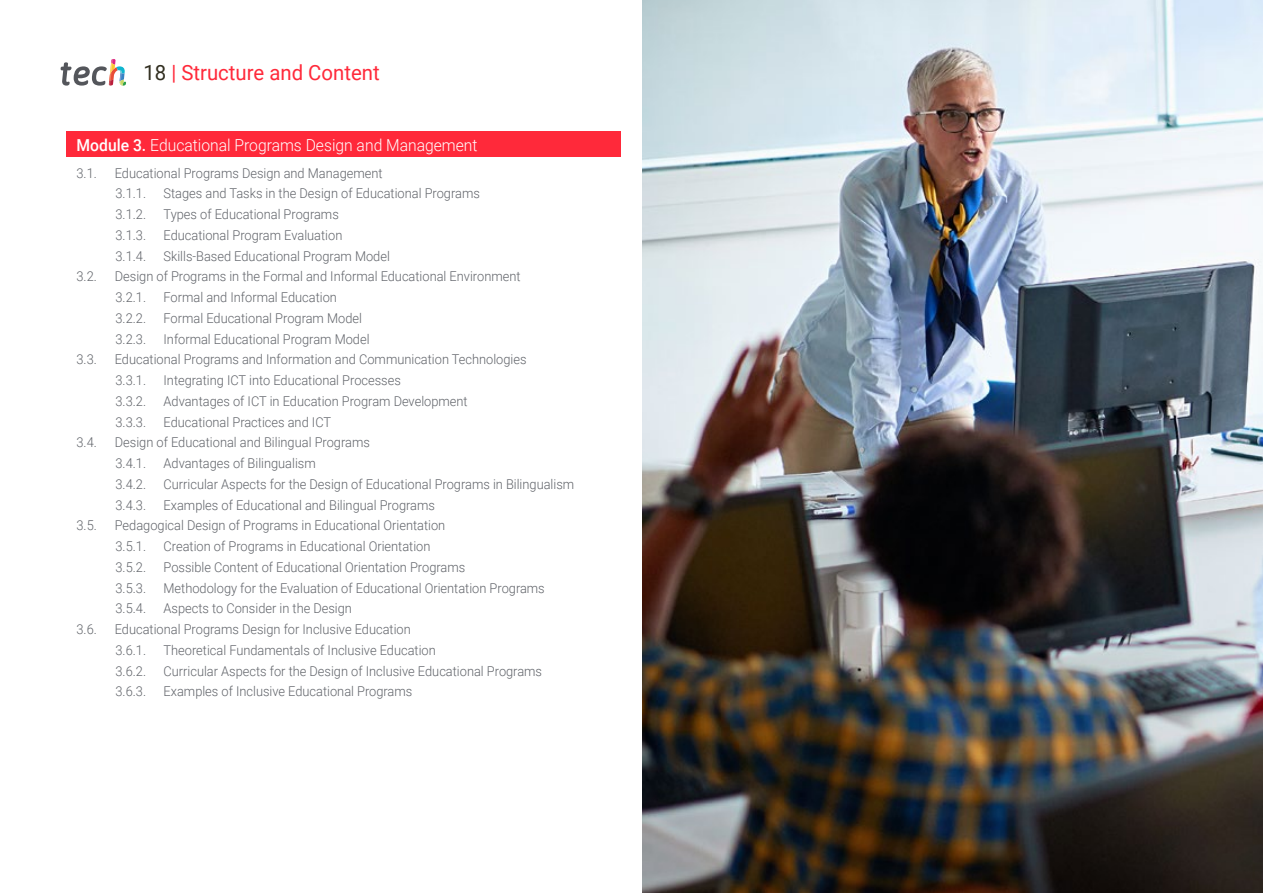
<style>
.page{position:relative;width:1263px;height:893px;background:#fff}
.page>*{position:absolute;margin:0;border:0;box-sizing:border-box;transform-origin:0 0}
.t1{font:21px "Roboto";color:#ff293a}
.t2{font:300 16.5px "Roboto";color:#fff;scale:.95 1}
.t3{font:300 13.5px/20.7px "Roboto";color:#61646a;scale:.95 1}
.s1{color:#312e20}
.s2{font-weight:500}
</style>
<div class="page">
<svg style="left:61px;top:59px;width:65px;height:27px"></svg>
<div style="left:66px;top:132px;width:555px;height:25px;background:#ff293a"></div>
<img style="left:642px;top:0;width:621px;height:893px">
<h1 class="t1" style="left:144px;top:57px;width:238px"><span class="s1">18</span> | Structure and Content</h1>
<p class="t2" style="left:77px;top:133px;width:424px"><span class="s2">Module 3.</span> Educational Programs Design and Management</p>
<p class="t3" style="left:77px;top:162px;width:23px">3.1.</p>
<p class="t3" style="left:115px;top:162px;width:283px">Educational Programs Design and Management<br>3.1.1.</p>
<p class="t3" style="left:164px;top:183px;width:334px">Stages and Tasks in the Design of Educational Programs</p>
<p class="t3" style="left:116px;top:203px;width:34px">3.1.2.</p>
<p class="t3" style="left:164px;top:203px;width:186px">Types of Educational Programs</p>
<p class="t3" style="left:116px;top:224px;width:34px">3.1.3.</p>
<p class="t3" style="left:164px;top:224px;width:190px">Educational Program Evaluation</p>
<p class="t3" style="left:116px;top:245px;width:34px">3.1.4.</p>
<p class="t3" style="left:164px;top:245px;width:240px">Skills-Based Educational Program Model</p>
<p class="t3" style="left:77px;top:266px;width:23px">3.2.</p>
<p class="t3" style="left:115px;top:266px;width:429px">Design of Programs in the Formal and Informal Educational Environment<br>3.2.1.</p>
<p class="t3" style="left:164px;top:286px;width:184px">Formal and Informal Education</p>
<p class="t3" style="left:116px;top:307px;width:34px">3.2.2.</p>
<p class="t3" style="left:164px;top:307px;width:210px">Formal Educational Program Model</p>
<p class="t3" style="left:116px;top:328px;width:34px">3.2.3.</p>
<p class="t3" style="left:164px;top:328px;width:218px">Informal Educational Program Model</p>
<p class="t3" style="left:77px;top:349px;width:23px">3.3.</p>
<p class="t3" style="left:115px;top:349px;width:435px">Educational Programs and Information and Communication Technologies<br>3.3.1.</p>
<p class="t3" style="left:164px;top:369px;width:251px">Integrating ICT into Educational Processes</p>
<p class="t3" style="left:116px;top:390px;width:34px">3.3.2.</p>
<p class="t3" style="left:164px;top:390px;width:322px">Advantages of ICT in Education Program Development</p>
<p class="t3" style="left:116px;top:411px;width:34px">3.3.3.</p>
<p class="t3" style="left:164px;top:411px;width:178px">Educational Practices and ICT</p>
<p class="t3" style="left:77px;top:432px;width:23px">3.4.</p>
<p class="t3" style="left:115px;top:432px;width:270px">Design of Educational and Bilingual Programs<br>3.4.1.</p>
<p class="t3" style="left:164px;top:452px;width:162px">Advantages of Bilingualism</p>
<p class="t3" style="left:116px;top:473px;width:34px">3.4.2.</p>
<p class="t3" style="left:164px;top:473px;width:434px">Curricular Aspects for the Design of Educational Programs in Bilingualism</p>
<p class="t3" style="left:116px;top:494px;width:34px">3.4.3.</p>
<p class="t3" style="left:164px;top:494px;width:287px">Examples of Educational and Bilingual Programs</p>
<p class="t3" style="left:77px;top:515px;width:23px">3.5.</p>
<p class="t3" style="left:115px;top:515px;width:349px">Pedagogical Design of Programs in Educational Orientation<br>3.5.1.</p>
<p class="t3" style="left:164px;top:535px;width:282px">Creation of Programs in Educational Orientation</p>
<p class="t3" style="left:116px;top:556px;width:34px">3.5.2.</p>
<p class="t3" style="left:164px;top:556px;width:319px">Possible Content of Educational Orientation Programs</p>
<p class="t3" style="left:116px;top:577px;width:34px">3.5.3.</p>
<p class="t3" style="left:164px;top:577px;width:403px">Methodology for the Evaluation of Educational Orientation Programs</p>
<p class="t3" style="left:116px;top:598px;width:34px">3.5.4.</p>
<p class="t3" style="left:164px;top:598px;width:200px">Aspects to Consider in the Design</p>
<p class="t3" style="left:77px;top:618px;width:23px">3.6.</p>
<p class="t3" style="left:115px;top:618px;width:313px">Educational Programs Design for Inclusive Education<br>3.6.1.</p>
<p class="t3" style="left:164px;top:639px;width:288px">Theoretical Fundamentals of Inclusive Education</p>
<p class="t3" style="left:116px;top:660px;width:34px">3.6.2.</p>
<p class="t3" style="left:164px;top:660px;width:400px">Curricular Aspects for the Design of Inclusive Educational Programs</p>
<p class="t3" style="left:116px;top:681px;width:34px">3.6.3.</p>
<p class="t3" style="left:164px;top:681px;width:263px">Examples of Inclusive Educational Programs</p>
</div>
